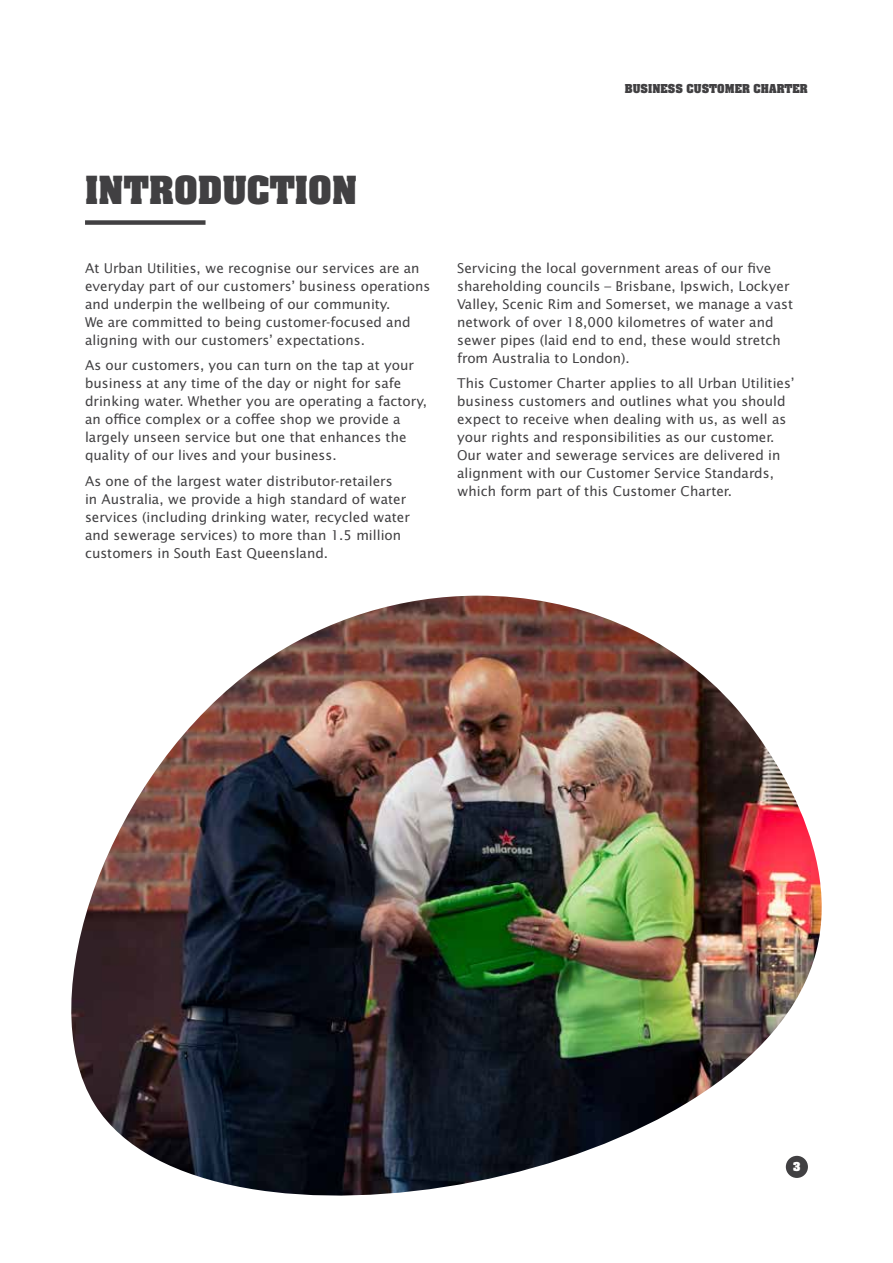
<style>
.page{position:relative;width:893px;height:1263px;background:#fff}
.page>*{position:absolute;margin:0;border:0;box-sizing:border-box;transform-origin:0 0}
.t1{font:700 33px "Aachen CE";color:#414042}
.t2{font:13.5px/18px "Lucida Sans Std";color:#414042}
.t3{font:700 10.5px "Aachen CE";color:#414042}
.t4{font:700 10.5px "Aachen CE";color:#fff}
</style>
<div class="page">
<div style="left:85px;top:220px;width:121px;height:5px;background:#414042"></div>
<img style="left:71px;top:596px;width:751px;height:600px">
<p class="t3" style="left:625px;top:81px;width:185px">BUSINESS CUSTOMER CHARTER</p>
<h1 class="t1" style="left:85px;top:167px;width:274px">INTRODUCTION</h1>
<p class="t2" style="left:85px;top:259px;width:347px">At Urban Utilities, we recognise our services are an everyday part of our customers’ business operations and underpin the wellbeing of our community.<br>We are committed to being customer-focused and aligning with our customers’ expectations.</p>
<p class="t2" style="left:85px;top:357px;width:343px">As our customers, you can turn on the tap at your business at any time of the day or night for safe drinking water. Whether you are operating a factory, an office complex or a coffee shop we provide a largely unseen service but one that enhances the quality of our lives and your business.</p>
<p class="t2" style="left:85px;top:472px;width:326px">As one of the largest water distributor-retailers<br>in Australia, we provide a high standard of water services (including drinking water, recycled water and sewerage services) to more than 1.5 million customers in South East Queensland.</p>
<p class="t2" style="left:457px;top:259px;width:337px">Servicing the local government areas of our five shareholding councils – Brisbane, Ipswich, Lockyer Valley, Scenic Rim and Somerset, we manage a vast network of over 18,000 kilometres of water and sewer pipes (laid end to end, these would stretch from Australia to London).</p>
<p class="t2" style="left:457px;top:375px;width:338px">This Customer Charter applies to all Urban Utilities’ business customers and outlines what you should expect to receive when dealing with us, as well as your rights and responsibilities as our customer.<br>Our water and sewerage services are delivered in alignment with our Customer Service Standards, which form part of this Customer Charter.</p>
<p class="t4" style="left:793px;top:1159px;width:9px">3</p>
</div>
